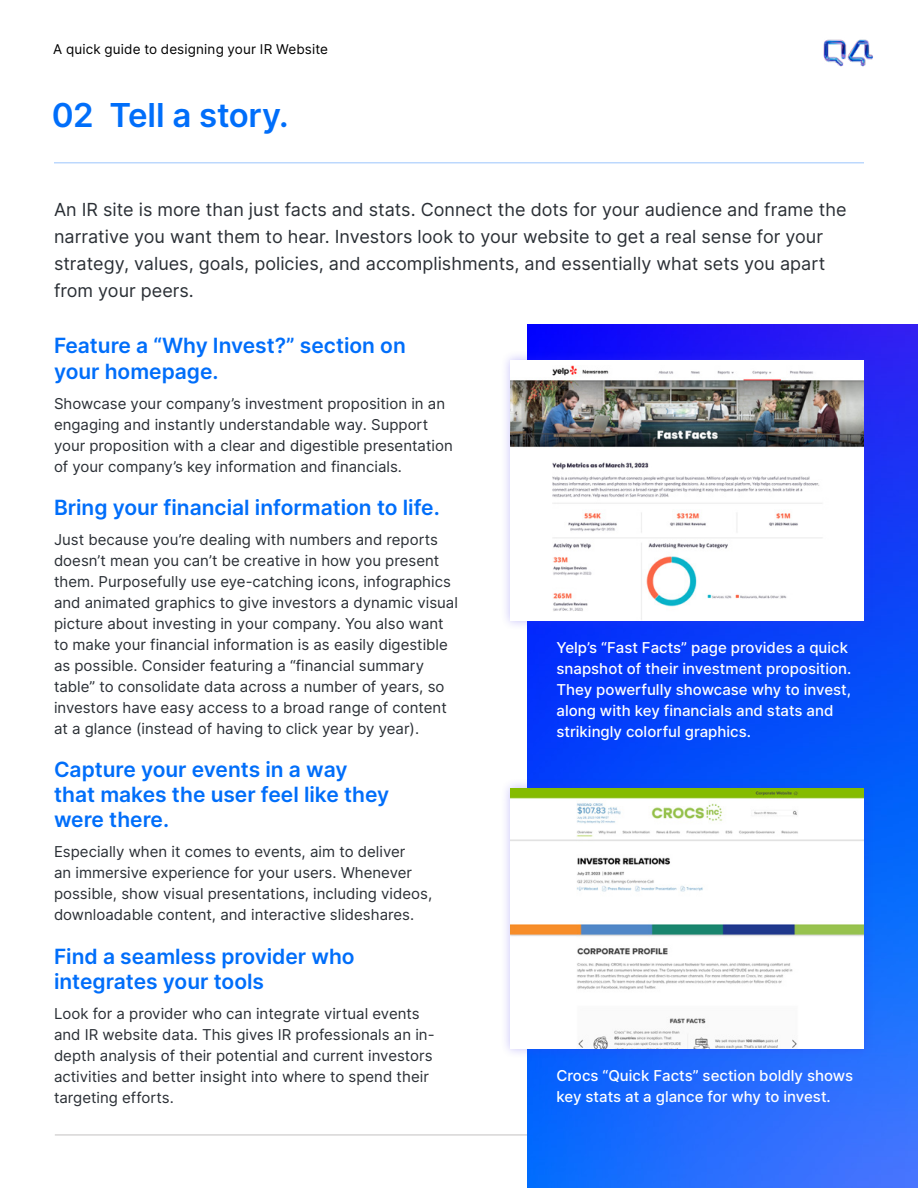
<style>
.page{position:relative;width:918px;height:1188px;background:#fff}
.page>*{position:absolute;margin:0;border:0;box-sizing:border-box;transform-origin:0 0}
.t1{font:600 33px "Inter";letter-spacing:-.005em;color:#006efa}
.t2{font:600 21px/25.2px "Inter";color:#006efa}
.t3{font:18px/27px "Inter";color:#2a2f35}
.t4{font:15px/21px "Inter";color:#2a2f35}
.t5{font:500 15px/21px "Inter";color:#fff}
.t6{font:13.5px "Inter";letter-spacing:.01em;color:#000}
</style>
<div class="page">
<img style="left:823px;top:39px;width:50px;height:28px">
<hr style="left:55px;top:1135px;width:809px;height:1px;background:#c4c2c2">
<hr style="left:54px;top:162px;width:810px;height:1px;background:#006efa">
<img style="left:527px;top:324px;width:391px;height:864px">
<div style="left:500px;top:350px;width:374px;height:280px;background:#4633ee;opacity:.3"></div>
<img style="left:510px;top:360px;width:354px;height:260px">
<div style="left:500px;top:778px;width:374px;height:281px;background:#4633ee;opacity:.3"></div>
<img style="left:510px;top:788px;width:354px;height:261px">
<p class="t6" style="left:53px;top:39px;width:276px">A quick guide to designing your IR Website</p>
<h1 class="t1" style="left:52px;top:91px;width:238px">02 Tell a story.</h1>
<p class="t3" style="left:54px;top:195px;width:794px">An IR site is more than just facts and stats. Connect the dots for your audience and frame the narrative you want them to hear. Investors look to your website to get a real sense for your strategy, values, goals, policies, and accomplishments, and essentially what sets you apart from your peers.</p>
<h2 class="t2" style="left:54px;top:333px;width:353px">Feature a “Why Invest?” section on your homepage.</h2>
<p class="t4" style="left:54px;top:392px;width:400px">Showcase your company’s investment proposition in an engaging and instantly understandable way. Support your proposition with a clear and digestible presentation of your company’s key information and financials.</p>
<h2 class="t2" style="left:54px;top:494px;width:387px">Bring your financial information to life.</h2>
<p class="t4" style="left:54px;top:528px;width:405px">Just because you’re dealing with numbers and reports doesn’t mean you can’t be creative in how you present them. Purposefully use eye-catching icons, infographics and animated graphics to give investors a dynamic visual picture about investing in your company. You also want to make your financial information is as easily digestible as possible. Consider featuring a “financial summary table” to consolidate data across a number of years, so investors have easy access to a broad range of content at a glance (instead of having to click year by year).</p>
<h2 class="t2" style="left:54px;top:756px;width:337px">Capture your events in a way that makes the user feel like they were there.</h2>
<p class="t4" style="left:54px;top:841px;width:380px">Especially when it comes to events, aim to deliver<br>an immersive experience for your users. Whenever possible, show visual presentations, including videos, downloadable content, and interactive slideshares.</p>
<h2 class="t2" style="left:54px;top:943px;width:302px">Find a seamless provider who integrates your tools</h2>
<p class="t4" style="left:54px;top:1002px;width:382px">Look for a provider who can integrate virtual events and IR website data. This gives IR professionals an in&shy;depth analysis of their potential and current investors activities and better insight into where to spend their targeting efforts.</p>
<p class="t5" style="left:556px;top:637px;width:296px">Yelp’s “Fast Facts” page provides a quick snapshot of their investment proposition.<br>They powerfully showcase why to invest, along with key financials and stats and strikingly colorful graphics.</p>
<p class="t5" style="left:556px;top:1065px;width:298px">Crocs “Quick Facts” section boldly shows key stats at a glance for why to invest.</p>
</div>
